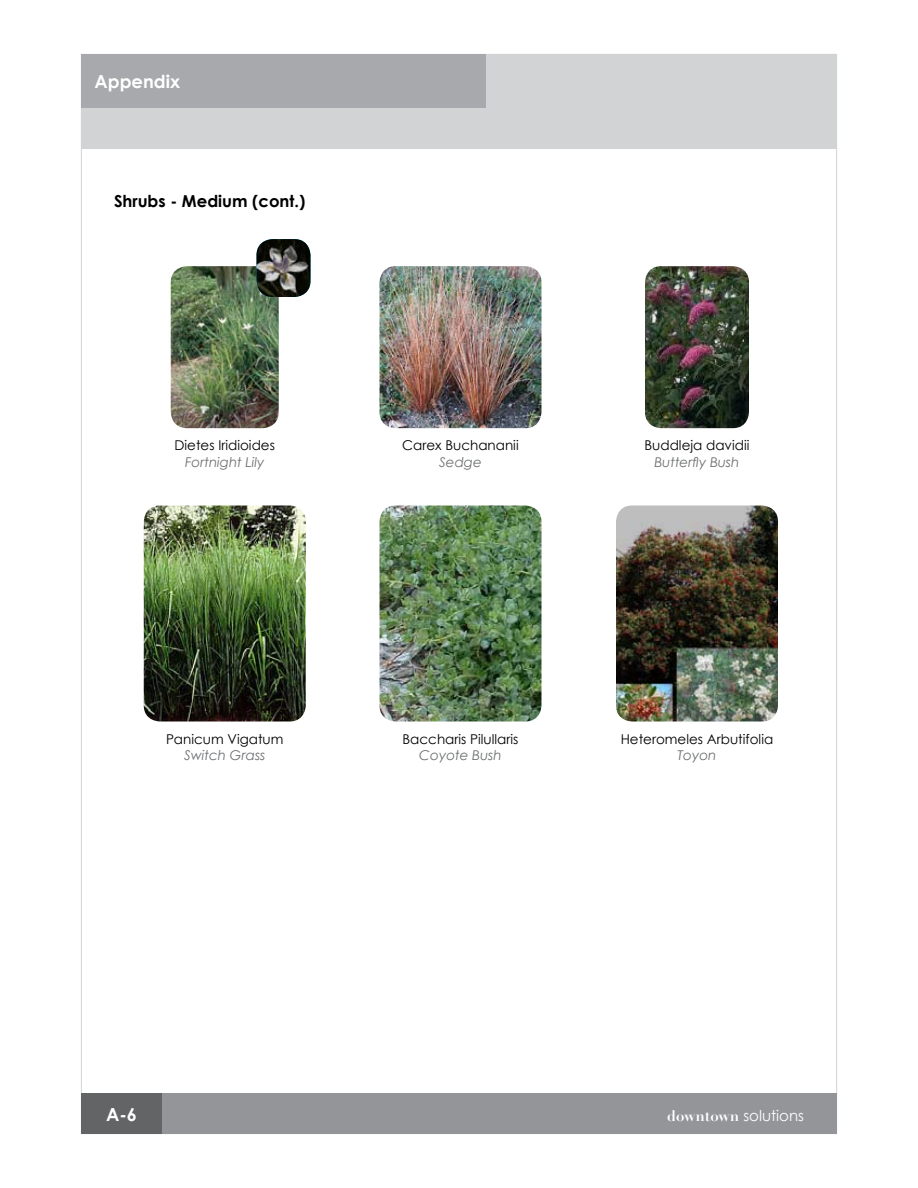
<style>
.page{position:relative;width:918px;height:1188px;background:#fff}
.page>*{position:absolute;margin:0;border:0;box-sizing:border-box;transform-origin:0 0}
.t1{font:700 18px "Century Gothic";color:#fff}
.t2{font:700 16.5px "Century Gothic";color:#000}
.t3{font:15px "Century Gothic";color:#fff}
.t4{font:13.5px "Century Gothic";color:#000}
.t5{font:italic 13.5px "Century Gothic";color:#6d6f71}
.s1{font-family:"Didot";font-weight:700}
</style>
<div class="page">
<div style="left:81px;top:54px;width:756px;height:94px;background:#d1d3d4"></div>
<div style="left:81px;top:1094px;width:81px;height:40px;background:#636466"></div>
<div style="left:162px;top:1094px;width:675px;height:40px;background:#939598"></div>
<div style="left:81px;top:54px;width:405px;height:54px;background:#a7a9ac"></div>
<img style="left:171px;top:266px;width:108px;height:162px;border-radius:16px">
<img style="left:380px;top:266px;width:162px;height:162px;border-radius:16px">
<img style="left:645px;top:266px;width:104px;height:162px;border-radius:16px">
<img style="left:144px;top:506px;width:162px;height:216px;border-radius:16px">
<img style="left:380px;top:506px;width:162px;height:216px;border-radius:16px">
<img style="left:616px;top:506px;width:162px;height:216px;border-radius:16px">
<img style="left:256px;top:239px;width:54px;height:58px;border-radius:16px">
<h1 class="t1" style="left:94px;top:70px;width:87px">Appendix</h1>
<p class="t2" style="left:114px;top:191px;width:193px">Shrubs - Medium (cont.)</p>
<p class="t4" style="left:175px;top:437px;width:102px">Dietes Iridioides</p>
<p class="t5" style="left:185px;top:453px;width:81px">Fortnight Lily</p>
<p class="t4" style="left:402px;top:437px;width:118px">Carex Buchananii</p>
<p class="t5" style="left:439px;top:453px;width:44px">Sedge</p>
<p class="t4" style="left:645px;top:437px;width:106px">Buddleja davidii</p>
<p class="t5" style="left:655px;top:453px;width:86px">Butterfly Bush</p>
<p class="t4" style="left:166px;top:731px;width:119px">Panicum Vigatum</p>
<p class="t5" style="left:184px;top:747px;width:83px">Switch Grass</p>
<p class="t4" style="left:403px;top:731px;width:117px">Baccharis Pilullaris</p>
<p class="t5" style="left:419px;top:747px;width:84px">Coyote Bush</p>
<p class="t4" style="left:621px;top:731px;width:154px">Heteromeles Arbutifolia</p>
<p class="t5" style="left:678px;top:747px;width:40px">Toyon</p>
<h1 class="t1" style="left:106px;top:1103px;width:32px">A-6</h1>
<p class="t3" style="left:667px;top:1106px;width:138px"><span class="s1">downtown</span> solutions</p>
</div>
